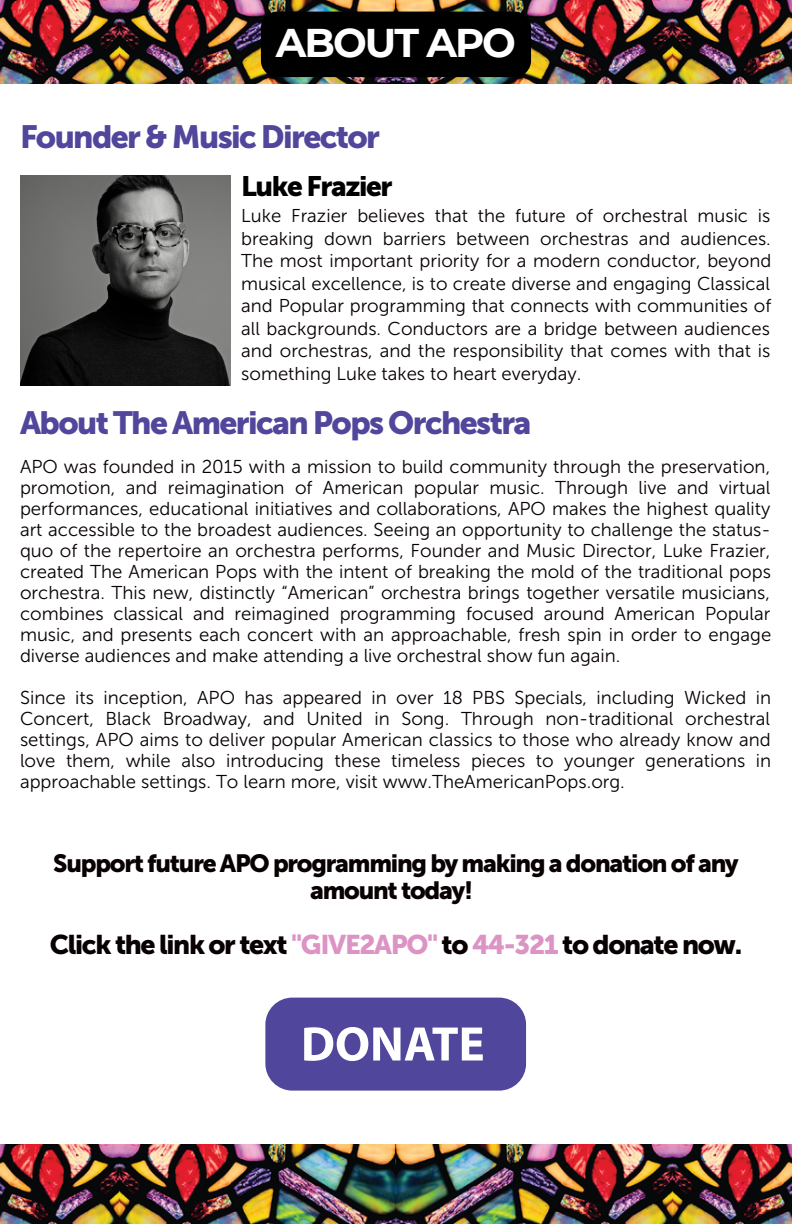
<style>
.page{position:relative;width:792px;height:1224px;background:#fff}
.page>*{position:absolute;margin:0;border:0;box-sizing:border-box;transform-origin:0 0}
.t1{font:700 40px "Montserrat";letter-spacing:-.05em;color:#fff}
.t2{font:32px "Museo Sans 900";letter-spacing:-.05em;color:#50469b}
.t3{font:28px "Museo Sans 900";letter-spacing:-.05em;color:#000}
.t4{font:26.8px "Museo Sans 900";letter-spacing:-.05em;color:#080001}
.t5{font:24.8px/27px "Museo Sans 900";letter-spacing:-.05em;color:#080001;text-align:center}
.t6{font:18.6px/21px "Museo Sans 300";color:#080001;text-align:justify}
.s1{color:#dc94c4}
</style>
<div class="page">
<img style="left:20px;top:175px;width:210px;height:210px">
<div style="left:265px;top:998px;width:261px;height:93px;background:#50469b;border-radius:27px"></div>
<svg style="left:304px;top:1027px;width:179px;height:34px"></svg>
<img style="left:0;top:0;width:120px;height:84px">
<img style="left:120px;top:0;width:275px;height:84px">
<img style="left:395px;top:0;width:277px;height:84px">
<img style="left:672px;top:0;width:120px;height:84px">
<div style="left:261px;top:12px;width:270px;height:65px;background:#000"></div>
<img style="left:0;top:1145px;width:120px;height:79px">
<img style="left:120px;top:1145px;width:275px;height:79px">
<img style="left:395px;top:1145px;width:277px;height:79px">
<img style="left:672px;top:1145px;width:120px;height:79px">
<p class="t1" style="left:276px;top:18px;width:242px">ABOUT APO</p>
<p class="t2" style="left:20px;top:118px;width:361px">Founder &amp; Music Director</p>
<p class="t3" style="left:241px;top:170px;width:153px">Luke Frazier</p>
<p class="t6" style="left:241px;top:205px;width:532px;line-height:22.4px">Luke Frazier believes that the future of orchestral music is breaking down barriers between orchestras and audiences.<br>The most important priority for a modern conductor, beyond musical excellence, is to create diverse and engaging Classical and Popular programming that connects with communities of all backgrounds. Conductors are a bridge between audiences and orchestras, and the responsibility that comes with that is something Luke takes to heart everyday.</p>
<p class="t2" style="left:20px;top:404px;width:513px">About The American Pops Orchestra</p>
<p class="t6" style="left:20px;top:456px;width:753px">APO was founded in 2015 with a mission to build community through the preservation, promotion, and reimagination of American popular music. Through live and virtual performances, educational initiatives and collaborations, APO makes the highest quality art accessible to the broadest audiences. Seeing an opportunity to challenge the status&shy;quo of the repertoire an orchestra performs, Founder and Music Director, Luke Frazier, created The American Pops with the intent of breaking the mold of the traditional pops orchestra. This new, distinctly “American” orchestra brings together versatile musicians, combines classical and reimagined programming focused around American Popular music, and presents each concert with an approachable, fresh spin in order to engage diverse audiences and make attending a live orchestral show fun again.</p>
<p class="t6" style="left:20px;top:687px;width:753px">Since its inception, APO has appeared in over 18 PBS Specials, including Wicked in Concert, Black Broadway, and United in Song. Through non-traditional orchestral settings, APO aims to deliver popular American classics to those who already know and love them, while also introducing these timeless pieces to younger generations in approachable settings. To learn more, visit www.TheAmericanPops.org.</p>
<p class="t5" style="left:53px;top:850px;width:687px">Support future APO programming by making a donation of any amount today!</p>
<p class="t4" style="left:50px;top:929px;width:694px">Click the link or text <span class="s1">"GIVE2APO"</span> to <span class="s1">44-321</span> to donate now.</p>
</div>
